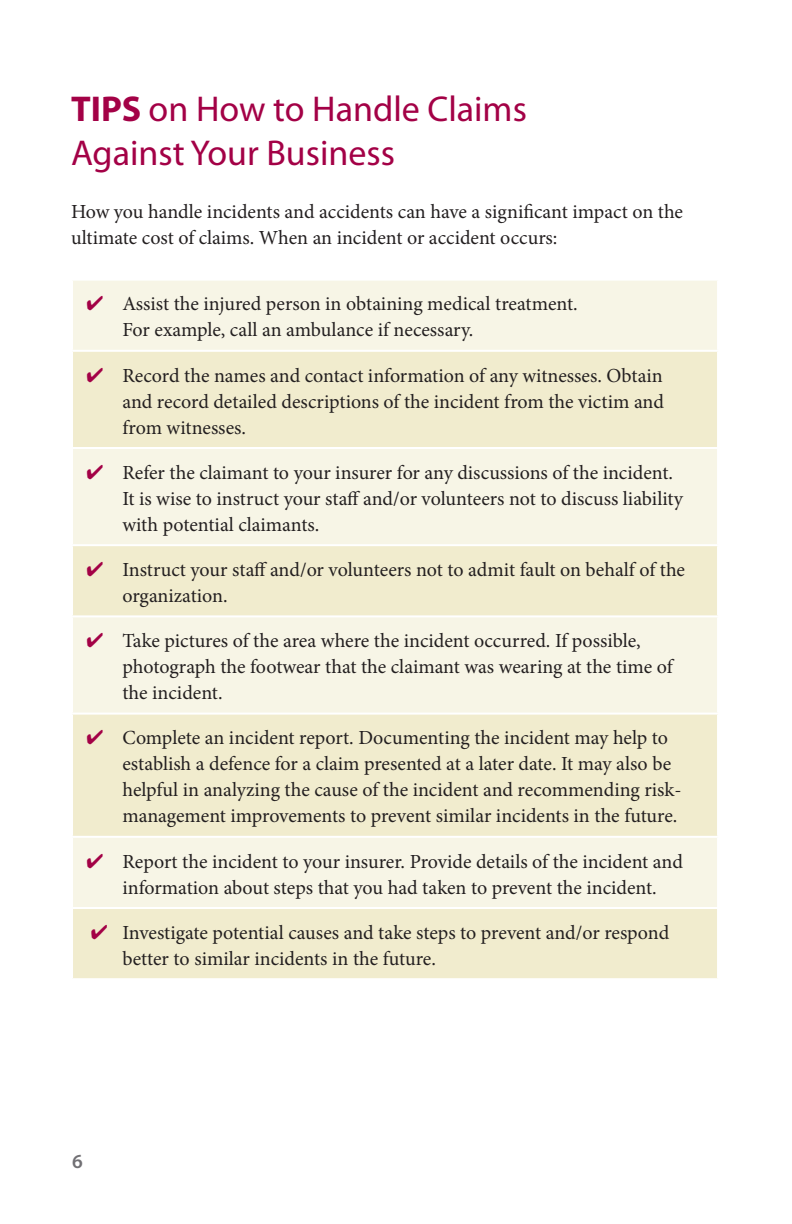
<style>
.page{position:relative;width:792px;height:1224px;background:#fff}
.page>*{position:absolute;margin:0;border:0;box-sizing:border-box;transform-origin:0 0}
.subhead_bold{font:36px/44px "Myriad Pro";color:#a30146}
.Body_copy{font:20px/26px "Minion Pro";letter-spacing:-.005em;color:#231f20}
.t1{font:600 20px "Myriad Pro";color:#717074}
.s1{font-weight:700}
.s2{color:#a30146}
</style>
<div class="page">
<div style="left:73px;top:281px;width:644px;height:69px;background:#f7f5e6"></div>
<svg style="left:73px;top:352px;width:644px;height:626px;background:#f3efd8"></svg>
<hr style="left:71px;top:447px;width:648px;height:2px;background:#fff">
<hr style="left:71px;top:544px;width:648px;height:2px;background:#fff">
<hr style="left:71px;top:615px;width:648px;height:2px;background:#fff">
<hr style="left:71px;top:713px;width:648px;height:2px;background:#fff">
<hr style="left:71px;top:836px;width:648px;height:2px;background:#fff">
<hr style="left:71px;top:907px;width:648px;height:2px;background:#fff">
<p class="subhead_bold" style="left:71px;top:86px;width:457px"><span class="s1">TIPS</span> on How to Handle Claims<br>Against Your Business</p>
<p class="Body_copy" style="left:71px;top:198px;width:614px">How you handle incidents and accidents can have a significant impact on the ultimate cost of claims. When an incident or accident occurs:</p>
<p class="Body_copy" style="left:122px;top:291px;width:457px;text-indent:-36px"><span class="s2">✔</span> Assist the injured person in obtaining medical treatment.<br>For example, call an ambulance if necessary.</p>
<p class="Body_copy" style="left:122px;top:362px;width:543px;text-align:justify;text-indent:-36px"><span class="s2">✔</span> Record the names and contact information of any witnesses. Obtain and record detailed descriptions of the incident from the victim and from witnesses.</p>
<p class="Body_copy" style="left:122px;top:460px;width:562px;text-indent:-36px"><span class="s2">✔</span> Refer the claimant to your insurer for any discussions of the incident.<br>It is wise to instruct your staff and/or volunteers not to discuss liability with potential claimants.</p>
<p class="Body_copy" style="left:122px;top:557px;width:564px;text-indent:-36px"><span class="s2">✔</span> Instruct your staff and/or volunteers not to admit fault on behalf of the organization.</p>
<p class="Body_copy" style="left:122px;top:628px;width:552px;text-indent:-36px"><span class="s2">✔</span> Take pictures of the area where the incident occurred. If possible, photograph the footwear that the claimant was wearing at the time of the incident.</p>
<p class="Body_copy" style="left:122px;top:725px;width:561px;text-indent:-36px"><span class="s2">✔</span> Complete an incident report. Documenting the incident may help to establish a defence for a claim presented at a later date. It may also be helpful in analyzing the cause of the incident and recommending risk&shy;management improvements to prevent similar incidents in the future.</p>
<p class="Body_copy" style="left:86px;top:848px;width:598px;text-align:center"><span class="s2">✔</span> Report the incident to your insurer. Provide details of the incident and information about steps that you had taken to prevent the incident.</p>
<p class="Body_copy" style="left:122px;top:920px;width:548px;text-indent:-31px"><span class="s2">✔</span> Investigate potential causes and take steps to prevent and/or respond better to similar incidents in the future.</p>
<p class="t1" style="left:72px;top:1149px;width:12px">6</p>
</div>
